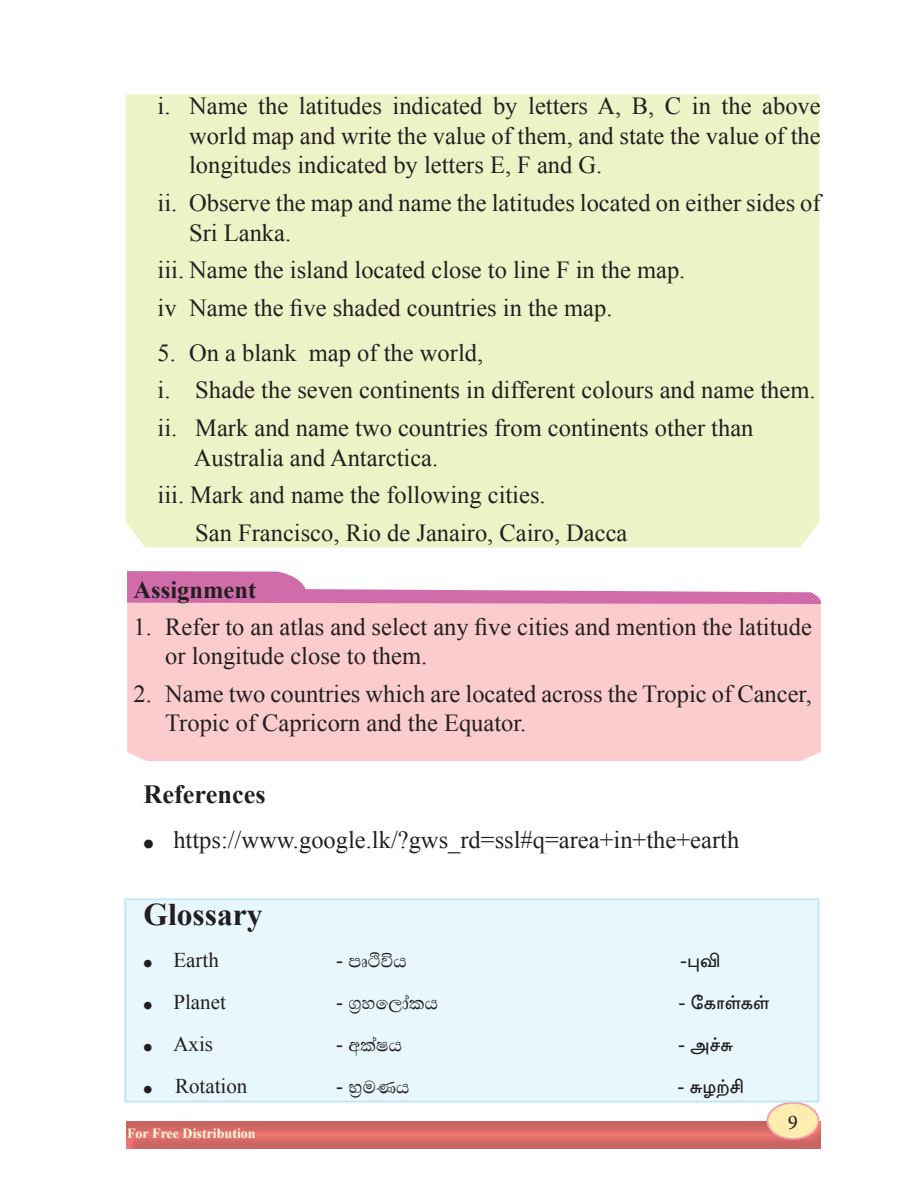
<style>
.page{position:relative;width:914px;height:1197px;background:#fff}
.page>*{position:absolute;margin:0;border:0;box-sizing:border-box;transform-origin:0 0}
.bullet{font:700 31.5px "Times New Roman";color:#231f20}
.bullet-2{font:700 26.25px "Times New Roman";color:#231f20}
.paragraph{font:24.5px/29.8px "Times New Roman";color:#231f20}
.paragraph-2{font:700 24.5px "Times New Roman";color:#231f20}
.t1{font:21px "FM Abhayax";color:#231f20}
.t2{font:21px "Times New Roman";color:#231f20}
.t3{font:21px "SHREE TAM7";color:#231f20}
.t4{font:21px "Minion Pro";color:#231f20}
.t5{font:700 14px "Times New Roman";color:#fffcdc}
.s1{font-family:"FM Ababld";font-weight:700}
.s2{font-family:"Times New Roman"}
</style>
<div class="page">
<div style="left:125px;top:1117px;width:698px;height:32px;background:#a8a9ad;opacity:.5"></div>
<div style="left:767px;top:1103px;width:51px;height:36px;background:#ffecaf;border-radius:50%"></div>
<div style="left:766px;top:1102px;width:53px;height:38px;border:2px solid #f598a3;border-radius:50%"></div>
<div style="left:127px;top:605px;width:694px;height:156px;background:#facccd"></div>
<svg style="left:127px;top:571px;width:694px;height:34px"></svg>
<div style="left:125px;top:94px;width:695px;height:454px;background:#edf2c7"></div>
<div style="left:124px;top:898px;width:695px;height:204px;background:#e8f6fd;border:2px solid #bee7fa"></div>
<p class="paragraph" style="left:189px;top:91px;width:633px;text-align:justify;text-indent:-32px">i. Name the latitudes indicated by letters A, B, C in the above world map and write the value of them, and state the value of the longitudes indicated by letters E, F and G.</p>
<p class="paragraph" style="left:189px;top:188px;width:633px;text-indent:-32px">ii. Observe the map and name the latitudes located on either sides of<br>Sri Lanka.</p>
<p class="paragraph" style="left:158px;top:255px;width:529px">iii. Name the island located close to line F in the map.</p>
<p class="paragraph" style="left:158px;top:293px;width:456px">iv Name the five shaded countries in the map.</p>
<p class="paragraph" style="left:158px;top:337px;width:327px">5. On a blank map of the world,</p>
<p class="paragraph" style="left:158px;top:375px;width:659px">i. Shade the seven continents in different colours and name them.</p>
<p class="paragraph" style="left:194px;top:413px;width:561px;text-indent:-36px">ii. Mark and name two countries from continents other than<br>Australia and Antarctica.</p>
<p class="paragraph" style="left:158px;top:480px;width:389px">iii. Mark and name the following cities.</p>
<p class="paragraph" style="left:195px;top:518px;width:434px">San Francisco, Rio de Janairo, Cairo, Dacca</p>
<p class="paragraph-2" style="left:134px;top:573px;width:124px">Assignment</p>
<p class="paragraph" style="left:165px;top:612px;width:648px;text-indent:-32px">1. Refer to an atlas and select any five cities and mention the latitude or longitude close to them.</p>
<p class="paragraph" style="left:165px;top:678px;width:648px;text-indent:-32px">2. Name two countries which are located across the Tropic of Cancer,<br>Tropic of Capricorn and the Equator.</p>
<p class="bullet-2" style="left:143px;top:776px;width:123px">References</p>
<p class="paragraph" style="left:143px;top:825px;width:597px"><span class="s1">²</span> https://www.google.lk/?gws_rd=ssl#q=area+in+the+earth</p>
<p class="bullet" style="left:143px;top:893px;width:121px">Glossary</p>
<p class="t2" style="left:143px;top:946px;width:77px"><span class="s1">²</span> Earth</p>
<p class="t1" style="left:336px;top:951px;width:72px"><span class="s2">-</span> mDÓúh</p>
<p class="t3" style="left:680px;top:953px;width:42px"><span class="s2">-</span>¦Â</p>
<p class="t2" style="left:143px;top:988px;width:84px"><span class="s1">²</span> Planet</p>
<p class="t1" style="left:336px;top:993px;width:103px"><span class="s2">-</span> .%yf,dalh</p>
<p class="t3" style="left:678px;top:995px;width:92px"><span class="s2">-</span> ÷PõÒPÒ</p>
<p class="t2" style="left:143px;top:1030px;width:71px"><span class="s1">²</span> Axis</p>
<p class="t1" style="left:336px;top:1035px;width:68px"><span class="s2">-</span> wlaIh</p>
<p class="t3" style="left:678px;top:1037px;width:56px"><span class="s2">-</span> Aa_</p>
<p class="t2" style="left:143px;top:1072px;width:105px"><span class="s1">²</span> Rotation</p>
<p class="t1" style="left:336px;top:1077px;width:75px"><span class="s2">-</span> N%uKh</p>
<p class="t3" style="left:677px;top:1079px;width:68px"><span class="s2">-</span> _ÇØ]</p>
<p class="t5" style="left:127px;top:1123px;width:130px">For Free Distribution</p>
<p class="t4" style="left:788px;top:1109px;width:12px">9</p>
</div>
